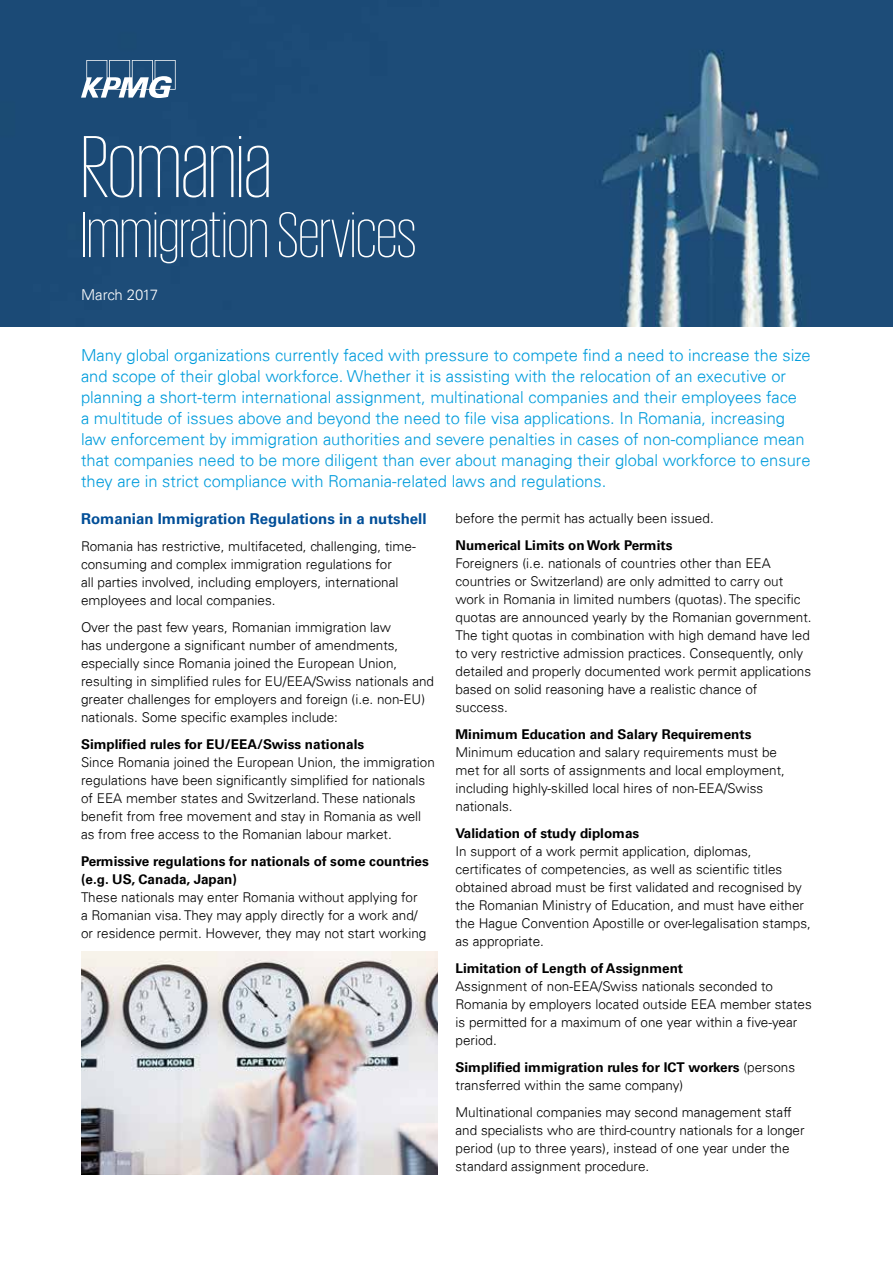
<style>
.page{position:relative;width:893px;height:1263px;background:#fff}
.page>*{position:absolute;margin:0;border:0;box-sizing:border-box;transform-origin:0 0}
.t1{font:200 90px "KPMG";color:#fff}
.t2{font:200 66px "KPMG";color:#fff}
.t3{font:300 16.5px/21px "Univers 45";color:#009cdc}
.t4{font:700 15px "Univers 65";color:#004e98}
.t5{font:300 15px "Univers 45";color:#fff}
.t6{font:300 13.5px/18px "Univers 45";color:#000}
.t7{font:700 13.5px/18px "Univers 65";color:#000}
.s1{font-family:"Univers 45";font-weight:300}
</style>
<div class="page">
<img style="left:0;top:0;width:893px;height:326px">
<svg style="left:81px;top:60px;width:95px;height:38px"></svg>
<img style="left:81px;top:952px;width:356px;height:223px">
<h1 class="t1" style="left:81px;top:124px;width:192px">Romania</h1>
<h2 class="t2" style="left:81px;top:203px;width:337px">Immigration Services</h2>
<p class="t5" style="left:81px;top:286px;width:79px">March 2017</p>
<p class="t3" style="left:81px;top:345px;width:731px">Many global organizations currently faced with pressure to compete find a need to increase the size and scope of their global workforce. Whether it is assisting with the relocation of an executive or planning a short-term international assignment, multinational companies and their employees face<br>a multitude of issues above and beyond the need to file visa applications. In Romania, increasing law enforcement by immigration authorities and severe penalties in cases of non-compliance mean that companies need to be more diligent than ever about managing their global workforce to ensure they are in strict compliance with Romania-related laws and regulations.</p>
<p class="t4" style="left:81px;top:510px;width:347px">Romanian Immigration Regulations in a nutshell</p>
<p class="t6" style="left:81px;top:537px;width:336px">Romania has restrictive, multifaceted, challenging, time&shy;consuming and complex immigration regulations for<br>all parties involved, including employers, international employees and local companies.</p>
<p class="t6" style="left:81px;top:618px;width:355px">Over the past few years, Romanian immigration law<br>has undergone a significant number of amendments, especially since Romania joined the European Union, resulting in simplified rules for EU/EEA/Swiss nationals and greater challenges for employers and foreign (i.e. non-EU) nationals. Some specific examples include:</p>
<p class="t7" style="left:81px;top:736px;width:285px">Simplified rules for EU/EEA/Swiss nationals</p>
<p class="t6" style="left:81px;top:753px;width:355px">Since Romania joined the European Union, the immigration regulations have been significantly simplified for nationals of EEA member states and Switzerland. These nationals benefit from free movement and stay in Romania as well as from free access to the Romanian labour market.</p>
<p class="t7" style="left:81px;top:853px;width:349px">Permissive regulations for nationals of some countries (e.g. US, Canada, Japan)</p>
<p class="t6" style="left:81px;top:888px;width:347px">These nationals may enter Romania without applying for a Romanian visa. They may apply directly for a work and/ or residence permit. However, they may not start working</p>
<p class="t6" style="left:455px;top:509px;width:260px">before the permit has actually been issued.</p>
<p class="t7" style="left:455px;top:536px;width:218px">Numerical Limits on Work Permits</p>
<p class="t6" style="left:455px;top:554px;width:358px">Foreigners (i.e. nationals of countries other than EEA countries or Switzerland) are only admitted to carry out work in Romania in limited numbers (quotas). The specific quotas are announced yearly by the Romanian government.<br>The tight quotas in combination with high demand have led to very restrictive admission practices. Consequently, only detailed and properly documented work permit applications based on solid reasoning have a realistic chance of success.</p>
<p class="t7" style="left:455px;top:725px;width:297px">Minimum Education and Salary Requirements</p>
<p class="t6" style="left:455px;top:743px;width:331px">Minimum education and salary requirements must be met for all sorts of assignments and local employment, including highly-skilled local hires of non-EEA/Swiss nationals.</p>
<p class="t7" style="left:455px;top:824px;width:185px">Validation of study diplomas</p>
<p class="t6" style="left:455px;top:842px;width:357px">In support of a work permit application, diplomas, certificates of competencies, as well as scientific titles obtained abroad must be first validated and recognised by the Romanian Ministry of Education, and must have either the Hague Convention Apostille or over-legalisation stamps, as appropriate.</p>
<p class="t7" style="left:455px;top:959px;width:229px">Limitation of Length of Assignment</p>
<p class="t6" style="left:455px;top:977px;width:358px">Assignment of non-EEA/Swiss nationals seconded to Romania by employers located outside EEA member states is permitted for a maximum of one year within a five-year period.</p>
<p class="t7" style="left:455px;top:1058px;width:341px">Simplified immigration rules for ICT workers <span class="s1">(persons</span></p>
<p class="t6" style="left:455px;top:1072px;width:338px;line-height:27px">transferred within the same company)<br>Multinational companies may second management staff</p>
<p class="t6" style="left:455px;top:1121px;width:351px">and specialists who are third-country nationals for a longer period (up to three years), instead of one year under the standard assignment procedure.</p>
</div>
